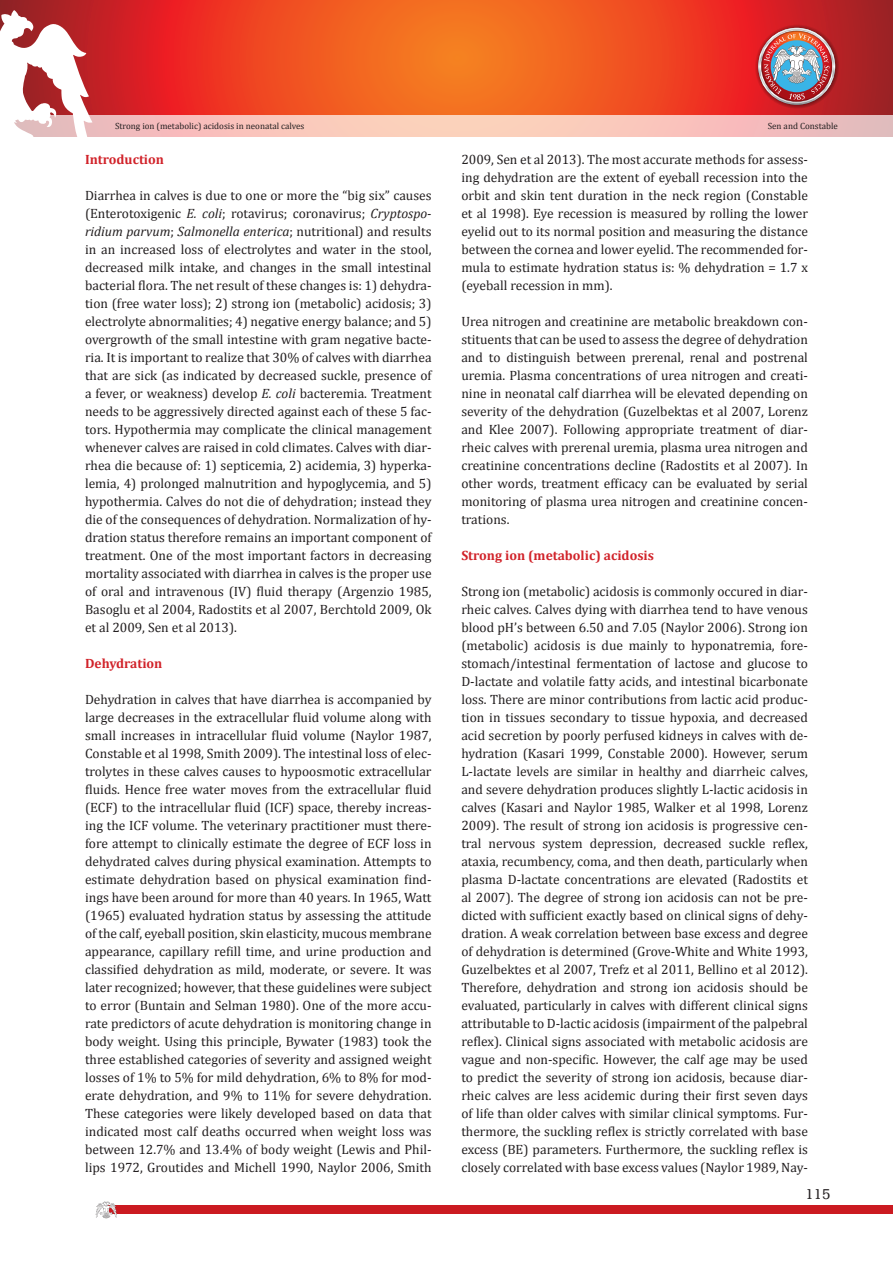
<style>
.page{position:relative;width:893px;height:1263px;background:#fff}
.page>*{position:absolute;margin:0;border:0;box-sizing:border-box;transform-origin:0 0}
.t1{font:15px "Humanist Slabserif 712 BT";color:#231f20}
.t2{font:13.5px/18px "Cambria";color:#231f20;text-align:justify}
.t3{font:700 13.5px "Cambria";color:#d1232a}
.t4{font:9px "Cambria";color:#231f20}
.s1{font-style:italic}
</style>
<div class="page">
<svg style="left:92px;top:0;width:801px;height:115px;background:#e74822"></svg>
<svg style="left:0;top:0;width:92px;height:137px"></svg>
<svg style="left:0;top:115px;width:893px;height:21px;background:#f5c7bf"></svg>
<svg style="left:754px;top:24px;width:85px;height:85px"></svg>
<svg style="left:758px;top:28px;width:77px;height:76px;background:#c25b5f"></svg>
<img style="left:761px;top:31px;width:71px;height:71px;border-radius:35px">
<div style="left:106px;top:1205px;width:787px;height:9px;background:#cb1a21"></div>
<svg style="left:96px;top:1201px;width:21px;height:17px"></svg>
<p class="t4" style="left:115px;top:121px;width:191px">Strong ion (metabolic) acidosis in neonatal calves</p>
<p class="t4" style="left:768px;top:121px;width:72px">Sen and Constable</p>
<p class="t3" style="left:85px;top:149px;width:80px">Introduction</p>
<p class="t2" style="left:85px;top:186px;width:348px">Diarrhea in calves is due to one or more the “big six” causes (Enterotoxigenic <span class="s1">E. coli</span>; rotavirus; coronavirus; <span class="s1">Cryptospo&shy;ridium parvum</span>; <span class="s1">Salmonella enterica</span>; nutritional) and results in an increased loss of electrolytes and water in the stool, decreased milk intake, and changes in the small intestinal bacterial flora. The net result of these changes is: 1) dehydra&shy;tion (free water loss); 2) strong ion (metabolic) acidosis; 3) electrolyte abnormalities; 4) negative energy balance; and 5) overgrowth of the small intestine with gram negative bacte&shy;ria. It is important to realize that 30% of calves with diarrhea that are sick (as indicated by decreased suckle, presence of a fever, or weakness) develop <span class="s1">E. coli</span> bacteremia. Treatment needs to be aggressively directed against each of these 5 fac&shy;tors. Hypothermia may complicate the clinical management whenever calves are raised in cold climates. Calves with diar&shy;rhea die because of: 1) septicemia, 2) acidemia, 3) hyperka&shy;lemia, 4) prolonged malnutrition and hypoglycemia, and 5) hypothermia. Calves do not die of dehydration; instead they die of the consequences of dehydration. Normalization of hy&shy;dration status therefore remains an important component of treatment. One of the most important factors in decreasing mortality associated with diarrhea in calves is the proper use of oral and intravenous (IV) fluid therapy (Argenzio 1985, Basoglu et al 2004, Radostits et al 2007, Berchtold 2009, Ok et al 2009, Sen et al 2013).</p>
<p class="t3" style="left:85px;top:653px;width:79px">Dehydration</p>
<p class="t2" style="left:85px;top:690px;width:348px">Dehydration in calves that have diarrhea is accompanied by large decreases in the extracellular fluid volume along with small increases in intracellular fluid volume (Naylor 1987, Constable et al 1998, Smith 2009). The intestinal loss of elec&shy;trolytes in these calves causes to hypoosmotic extracellular fluids. Hence free water moves from the extracellular fluid (ECF) to the intracellular fluid (ICF) space, thereby increas&shy;ing the ICF volume. The veterinary practitioner must there&shy;fore attempt to clinically estimate the degree of ECF loss in dehydrated calves during physical examination. Attempts to estimate dehydration based on physical examination find&shy;ings have been around for more than 40 years. In 1965, Watt (1965) evaluated hydration status by assessing the attitude of the calf, eyeball position, skin elasticity, mucous membrane appearance, capillary refill time, and urine production and classified dehydration as mild, moderate, or severe. It was later recognized; however, that these guidelines were subject to error (Buntain and Selman 1980). One of the more accu&shy;rate predictors of acute dehydration is monitoring change in body weight. Using this principle, Bywater (1983) took the three established categories of severity and assigned weight losses of 1% to 5% for mild dehydration, 6% to 8% for mod&shy;erate dehydration, and 9% to 11% for severe dehydration.<br>These categories were likely developed based on data that indicated most calf deaths occurred when weight loss was between 12.7% and 13.4% of body weight (Lewis and Phil&shy;lips 1972, Groutides and Michell 1990, Naylor 2006, Smith</p>
<p class="t2" style="left:461px;top:150px;width:348px">2009, Sen et al 2013). The most accurate methods for assess&shy;ing dehydration are the extent of eyeball recession into the orbit and skin tent duration in the neck region (Constable et al 1998). Eye recession is measured by rolling the lower eyelid out to its normal position and measuring the distance between the cornea and lower eyelid. The recommended for&shy;mula to estimate hydration status is: % dehydration = 1.7 x (eyeball recession in mm).</p>
<p class="t2" style="left:461px;top:312px;width:348px">Urea nitrogen and creatinine are metabolic breakdown con&shy;stituents that can be used to assess the degree of dehydration and to distinguish between prerenal, renal and postrenal uremia. Plasma concentrations of urea nitrogen and creati&shy;nine in neonatal calf diarrhea will be elevated depending on severity of the dehydration (Guzelbektas et al 2007, Lorenz and Klee 2007). Following appropriate treatment of diar&shy;rheic calves with prerenal uremia, plasma urea nitrogen and creatinine concentrations decline (Radostits et al 2007). In other words, treatment efficacy can be evaluated by serial monitoring of plasma urea nitrogen and creatinine concen&shy;trations.</p>
<p class="t3" style="left:461px;top:545px;width:194px">Strong ion (metabolic) acidosis</p>
<p class="t2" style="left:461px;top:582px;width:348px">Strong ion (metabolic) acidosis is commonly occured in diar&shy;rheic calves. Calves dying with diarrhea tend to have venous blood pH’s between 6.50 and 7.05 (Naylor 2006). Strong ion (metabolic) acidosis is due mainly to hyponatremia, fore&shy;stomach/intestinal fermentation of lactose and glucose to D-lactate and volatile fatty acids, and intestinal bicarbonate loss. There are minor contributions from lactic acid produc&shy;tion in tissues secondary to tissue hypoxia, and decreased acid secretion by poorly perfused kidneys in calves with de&shy;hydration (Kasari 1999, Constable 2000). However, serum L-lactate levels are similar in healthy and diarrheic calves, and severe dehydration produces slightly L-lactic acidosis in calves (Kasari and Naylor 1985, Walker et al 1998, Lorenz 2009). The result of strong ion acidosis is progressive cen&shy;tral nervous system depression, decreased suckle reflex, ataxia, recumbency, coma, and then death, particularly when plasma D-lactate concentrations are elevated (Radostits et al 2007). The degree of strong ion acidosis can not be pre&shy;dicted with sufficient exactly based on clinical signs of dehy&shy;dration. A weak correlation between base excess and degree of dehydration is determined (Grove-White and White 1993, Guzelbektes et al 2007, Trefz et al 2011, Bellino et al 2012).<br>Therefore, dehydration and strong ion acidosis should be evaluated, particularly in calves with different clinical signs attributable to D-lactic acidosis (impairment of the palpebral reflex). Clinical signs associated with metabolic acidosis are vague and non-specific. However, the calf age may be used to predict the severity of strong ion acidosis, because diar&shy;rheic calves are less acidemic during their first seven days of life than older calves with similar clinical symptoms. Fur&shy;thermore, the suckling reflex is strictly correlated with base excess (BE) parameters. Furthermore, the suckling reflex is closely correlated with base excess values (Naylor 1989, Nay-</p>
<p class="t1" style="left:805px;top:1184px;width:27px">115</p>
</div>
